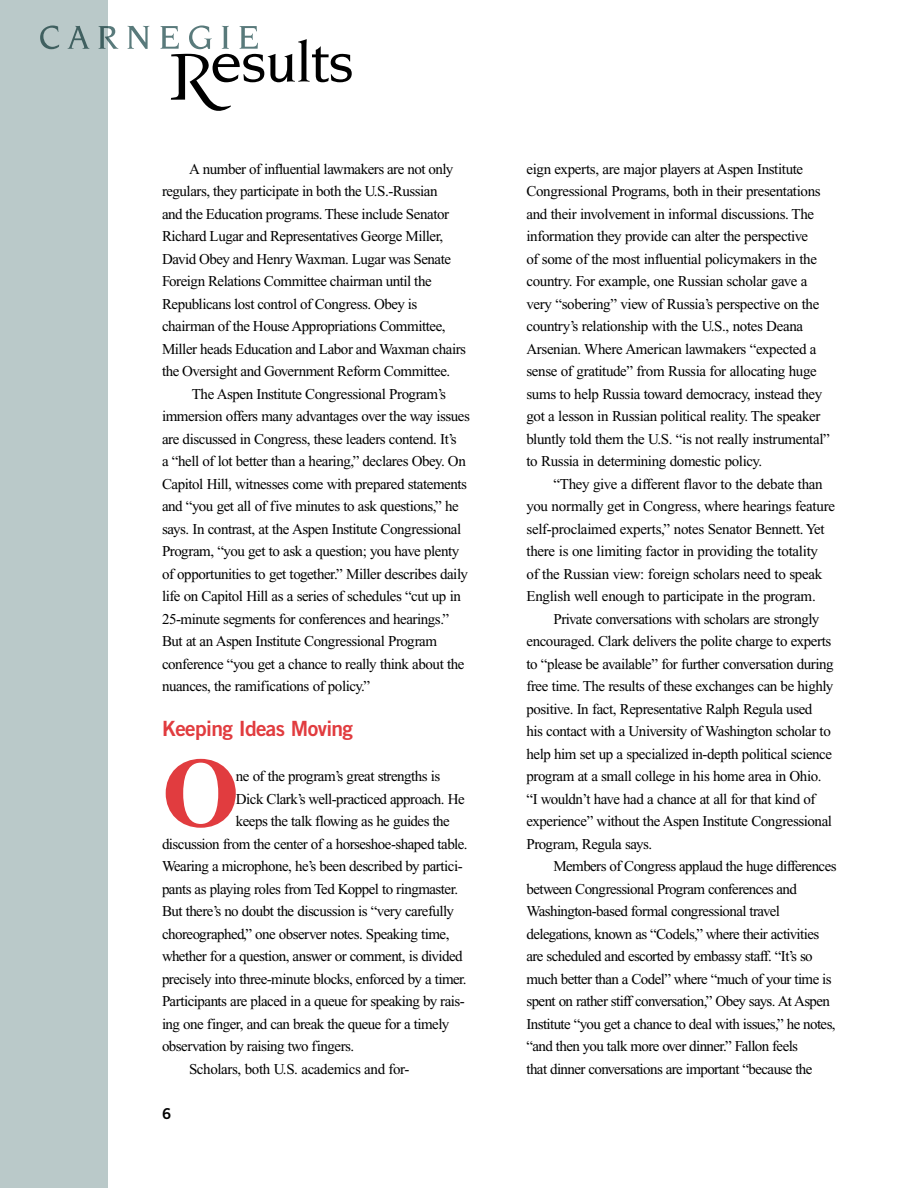
<style>
.page{position:relative;width:918px;height:1188px;background:#fff}
.page>*{position:absolute;margin:0;border:0;box-sizing:border-box;transform-origin:0 0}
.t1{font:700 99.6px "Times New Roman";color:#e13c3f}
.t2{font:21px "Trade Gothic Bold Two";letter-spacing:-.03em;color:#e13c3f}
.t3{font:15px/22.5px "Times New Roman";letter-spacing:-.03em;color:#000}
.t4{font:15px "Trade Gothic Bold Two";color:#000}
</style>
<div class="page">
<div style="left:0;top:0;width:108px;height:1188px;background:#bac9c9"></div>
<svg style="left:40px;top:26px;width:19px;height:23px"></svg>
<svg style="left:68px;top:26px;width:21px;height:23px"></svg>
<svg style="left:99px;top:26px;width:19px;height:23px"></svg>
<svg style="left:128px;top:26px;width:21px;height:23px"></svg>
<svg style="left:160px;top:26px;width:191px;height:85px"></svg>
<p class="t3" style="left:162px;top:158px;width:306px;text-indent:27px">A number of influential lawmakers are not only regulars, they participate in both the U.S.-Russian<br>and the Education programs. These include Senator Richard Lugar and Representatives George Miller, David Obey and Henry Waxman. Lugar was Senate Foreign Relations Committee chairman until the Republicans lost control of Congress. Obey is chairman of the House Appropriations Committee, Miller heads Education and Labor and Waxman chairs the Oversight and Government Reform Committee.</p>
<p class="t3" style="left:162px;top:383px;width:309px;text-indent:30px">The Aspen Institute Congressional Program’s immersion offers many advantages over the way issues are discussed in Congress, these leaders contend. It’s<br>a “hell of lot better than a hearing,” declares Obey. On Capitol Hill, witnesses come with prepared statements and “you get all of five minutes to ask questions,” he says. In contrast, at the Aspen Institute Congressional Program, “you get to ask a question; you have plenty of opportunities to get together.” Miller describes daily life on Capitol Hill as a series of schedules “cut up in 25-minute segments for conferences and hearings.” But at an Aspen Institute Congressional Program conference “you get a chance to really think about the nuances, the ramifications of policy.”</p>
<h2 class="t2" style="left:162px;top:716px;width:193px">Keeping Ideas Moving</h2>
<h1 class="t1" style="left:162px;top:738px;width:79px">O</h1>
<p class="t3" style="left:236px;top:765px;width:206px">ne of the program’s great strengths is</p>
<p class="t3" style="left:236px;top:788px;width:230px">Dick Clark’s well-practiced approach. He</p>
<p class="t3" style="left:236px;top:810px;width:215px">keeps the talk flowing as he guides the</p>
<p class="t3" style="left:162px;top:833px;width:307px">discussion from the center of a horseshoe-shaped table.</p>
<p class="t3" style="left:162px;top:855px;width:302px">Wearing a microphone, he’s been described by partici-</p>
<p class="t3" style="left:162px;top:878px;width:298px">pants as playing roles from Ted Koppel to ringmaster.</p>
<p class="t3" style="left:162px;top:900px;width:293px">But there’s no doubt the discussion is “very carefully</p>
<p class="t3" style="left:162px;top:923px;width:289px">choreographed,” one observer notes. Speaking time,</p>
<p class="t3" style="left:162px;top:945px;width:302px">whether for a question, answer or comment, is divided</p>
<p class="t3" style="left:162px;top:968px;width:306px">precisely into three-minute blocks, enforced by a timer.</p>
<p class="t3" style="left:162px;top:990px;width:304px">Participants are placed in a queue for speaking by rais-</p>
<p class="t3" style="left:162px;top:1013px;width:289px">ing one finger, and can break the queue for a timely</p>
<p class="t3" style="left:162px;top:1035px;width:194px">observation by raising two fingers.</p>
<p class="t3" style="left:189px;top:1058px;width:222px">Scholars, both U.S. academics and for-</p>
<p class="t4" style="left:162px;top:1104px;width:11px">6</p>
<p class="t3" style="left:526px;top:158px;width:305px">eign experts, are major players at Aspen Institute Congressional Programs, both in their presentations and their involvement in informal discussions. The information they provide can alter the perspective<br>of some of the most influential policymakers in the country. For example, one Russian scholar gave a very “sobering” view of Russia’s perspective on the country’s relationship with the U.S., notes Deana Arsenian. Where American lawmakers “expected a sense of gratitude” from Russia for allocating huge sums to help Russia toward democracy, instead they got a lesson in Russian political reality. The speaker bluntly told them the U.S. “is not really instrumental” to Russia in determining domestic policy.</p>
<p class="t3" style="left:526px;top:473px;width:310px;text-indent:27px">“They give a different flavor to the debate than you normally get in Congress, where hearings feature self-proclaimed experts,” notes Senator Bennett. Yet there is one limiting factor in providing the totality<br>of the Russian view: foreign scholars need to speak English well enough to participate in the program.</p>
<p class="t3" style="left:526px;top:608px;width:309px;text-indent:27px">Private conversations with scholars are strongly encouraged. Clark delivers the polite charge to experts to “please be available” for further conversation during free time. The results of these exchanges can be highly positive. In fact, Representative Ralph Regula used<br>his contact with a University of Washington scholar to help him set up a specialized in-depth political science program at a small college in his home area in Ohio. “I wouldn’t have had a chance at all for that kind of experience” without the Aspen Institute Congressional Program, Regula says.</p>
<p class="t3" style="left:526px;top:855px;width:312px;text-indent:27px">Members of Congress applaud the huge differences between Congressional Program conferences and Washington-based formal congressional travel delegations, known as “Codels,” where their activities are scheduled and escorted by embassy staff. “It’s so much better than a Codel” where “much of your time is spent on rather stiff conversation,” Obey says. At Aspen Institute “you get a chance to deal with issues,” he notes, “and then you talk more over dinner.” Fallon feels<br>that dinner conversations are important “because the</p>
</div>
